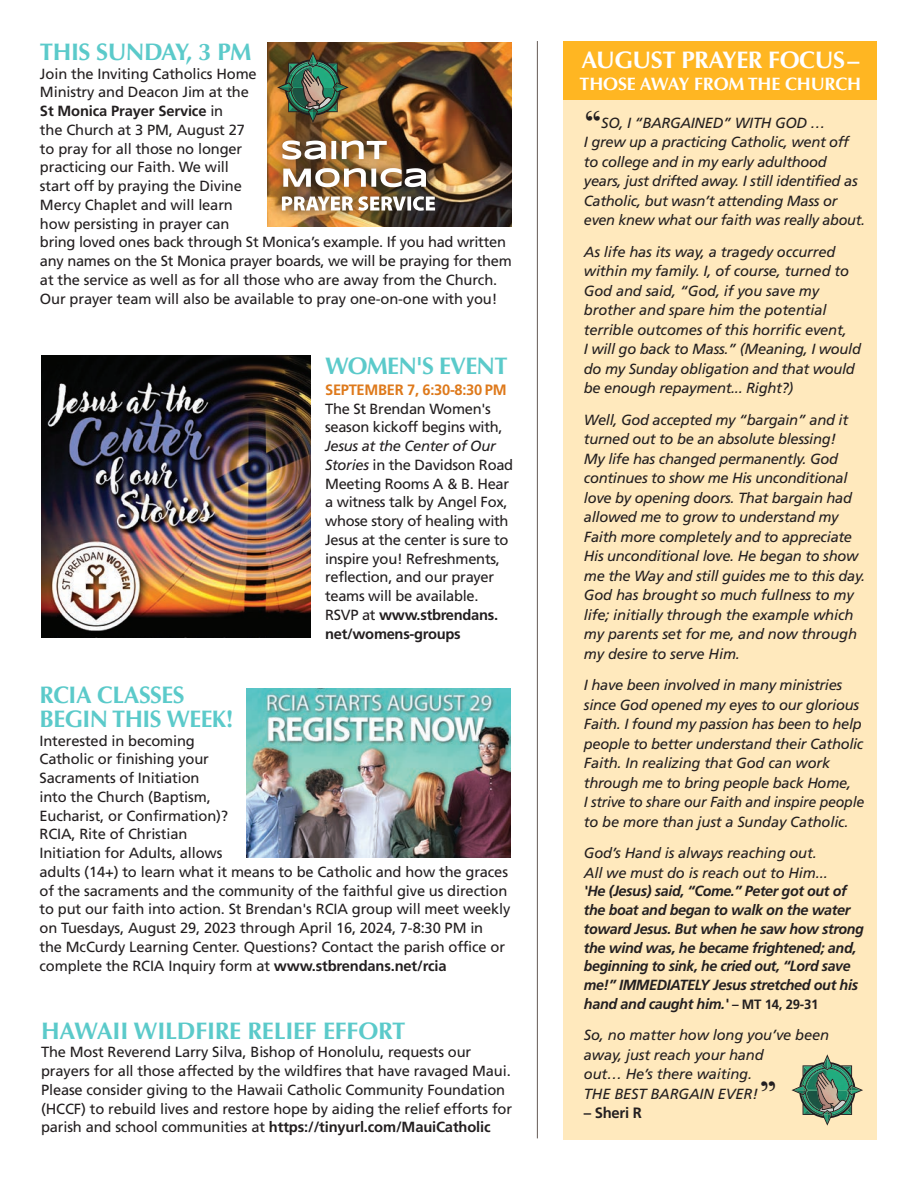
<style>
.page{position:relative;width:918px;height:1188px;background:#fff}
.page>*{position:absolute;margin:0;border:0;box-sizing:border-box;transform-origin:0 0}
.t1{font:42px "Bodoni Svty Two ITCTT";color:#231f20}
.t2{font:700 24px/24px "Optima";letter-spacing:-.02em;color:#5bcaca}
.t3{font:700 24px "Optima";letter-spacing:-.02em;color:#fff}
.t4{font:700 18px "Optima";letter-spacing:-.01em;color:#fff}
.t5{font:700 15px "Frutiger LT Std";letter-spacing:-.02em;color:#de791b}
.t6{font:700 15px "Frutiger LT Std";letter-spacing:-.02em;color:#231f20}
.t7{font:14.7px/18.8px "Frutiger LT Std";letter-spacing:-.01em;color:#231f20}
.t8{font:italic 14.7px/19.5px "Frutiger LT Std";letter-spacing:-.02em;color:#231f20}
.t9{font:italic 700 14.7px/18.9px "Frutiger LT Std";letter-spacing:-.025em;color:#231f20}
.s1{font-weight:700}
.s2{font-style:italic}
.s3{font-weight:400}
.s4{font-style:normal;font-size:13.5px}
</style>
<div class="page">
<div style="left:564px;top:43px;width:313px;height:1097px;background:#ffe9bd"></div>
<div style="left:564px;top:41px;width:313px;height:59px;background:#ffb622"></div>
<hr style="left:537px;top:41px;width:1px;height:1097px;background:#655a56">
<img style="left:267px;top:43px;width:244px;height:183px">
<svg style="left:270px;top:184px;width:176px;height:39px;background:#89683d"></svg>
<svg style="left:282px;top:199px;width:153px;height:12px"></svg>
<img style="left:271px;top:156px;width:167px;height:43px">
<svg style="left:283px;top:168px;width:143px;height:19px"></svg>
<svg style="left:271px;top:128px;width:127px;height:44px;background:#a2723c"></svg>
<svg style="left:282px;top:140px;width:105px;height:20px"></svg>
<img style="left:41px;top:355px;width:270px;height:282px">
<svg style="left:792px;top:1054px;width:71px;height:72px"></svg>
<img style="left:277px;top:52px;width:72px;height:71px">
<img style="left:246px;top:689px;width:265px;height:169px">
<p class="t2" style="left:40px;top:40px;width:213px">THIS SUNDAY, 3 PM</p>
<p class="t7" style="left:40px;top:64px;width:473px">Join the Inviting Catholics Home<br>Ministry and Deacon Jim at the<br><span class="s1">St Monica Prayer Service</span> in<br>the Church at 3 PM, August 27<br>to pray for all those no longer<br>practicing our Faith. We will<br>start off by praying the Divine<br>Mercy Chaplet and will learn<br>how persisting in prayer can<br>bring loved ones back through St Monica’s example. If you had written any names on the St Monica prayer boards, we will be praying for them at the service as well as for all those who are away from the Church.<br>Our prayer team will also be available to pray one-on-one with you!</p>
<p class="t2" style="left:325px;top:354px;width:184px">WOMEN'S EVENT</p>
<p class="t5" style="left:325px;top:381px;width:183px">SEPTEMBER 7, 6:30-8:30 PM</p>
<p class="t7" style="left:325px;top:399px;width:190px">The St Brendan Women's season kickoff begins with,<br><span class="s2">Jesus at the Center of Our<br>Stories</span> in the Davidson Road<br>Meeting Rooms A &amp; B. Hear a witness talk by Angel Fox, whose story of healing with<br>Jesus at the center is sure to inspire you! Refreshments, reflection, and our prayer teams will be available.<br>RSVP at <span class="s1">www.stbrendans. net/womens-groups</span></p>
<p class="t2" style="left:40px;top:683px;width:196px">RCIA CLASSES<br>BEGIN THIS WEEK!</p>
<p class="t7" style="left:40px;top:731px;width:472px">Interested in becoming<br>Catholic or finishing your<br>Sacraments of Initiation<br>into the Church (Baptism,<br>Eucharist, or Confirmation)?<br>RCIA, Rite of Christian<br>Initiation for Adults, allows<br>adults (14+) to learn what it means to be Catholic and how the graces of the sacraments and the community of the faithful give us direction to put our faith into action. St Brendan's RCIA group will meet weekly on Tuesdays, August 29, 2023 through April 16, 2024, 7-8:30 PM in<br>the McCurdy Learning Center. Questions? Contact the parish office or complete the RCIA Inquiry form at <span class="s1">www.stbrendans.net/rcia</span></p>
<p class="t2" style="left:41px;top:1019px;width:366px">HAWAII WILDFIRE RELIEF EFFORT</p>
<p class="t7" style="left:41px;top:1043px;width:473px">The Most Reverend Larry Silva, Bishop of Honolulu, requests our prayers for all those affected by the wildfires that have ravaged Maui.<br>Please consider giving to the Hawaii Catholic Community Foundation (HCCF) to rebuild lives and restore hope by aiding the relief efforts for parish and school communities at <span class="s1">https://tinyurl.com/MauiCatholic</span></p>
<p class="t3" style="left:581px;top:46px;width:279px">AUGUST PRAYER FOCUS –</p>
<p class="t4" style="left:580px;top:74px;width:283px">THOSE AWAY FROM THE CHURCH</p>
<p class="t1" style="left:584px;top:92px;width:20px">“</p>
<p class="t8" style="left:584px;top:113px;width:283px;text-indent:17px">SO, I “BARGAINED” WITH GOD …<br>I grew up a practicing Catholic, went off to college and in my early adulthood years, just drifted away. I still identified as Catholic, but wasn’t attending Mass or even knew what our faith was really about.</p>
<p class="t8" style="left:584px;top:242px;width:279px">As life has its way, a tragedy occurred within my family. I, of course, turned to God and said, “God, if you save my brother and spare him the potential terrible outcomes of this horrific event,<br>I will go back to Mass.” (Meaning, I would do my Sunday obligation and that would be enough repayment... Right?)</p>
<p class="t8" style="left:584px;top:410px;width:283px">Well, God accepted my “bargain” and it turned out to be an absolute blessing!<br>My life has changed permanently. God continues to show me His unconditional love by opening doors. That bargain had allowed me to grow to understand my Faith more completely and to appreciate His unconditional love. He began to show me the Way and still guides me to this day.<br>God has brought so much fullness to my life; initially through the example which my parents set for me, and now through my desire to serve Him.</p>
<p class="t8" style="left:584px;top:675px;width:282px">I have been involved in many ministries since God opened my eyes to our glorious Faith. I found my passion has been to help people to better understand their Catholic Faith. In realizing that God can work through me to bring people back Home,<br>I strive to share our Faith and inspire people to be more than just a Sunday Catholic.</p>
<p class="t9" style="left:584px;top:844px;width:282px"><span class="s3">God’s Hand is always reaching out.<br>All we must do is reach out to Him...<br></span>'He (Jesus) said, “Come.” Peter got out of the boat and began to walk on the water toward Jesus. But when he saw how strong the wind was, he became frightened; and, beginning to sink, he cried out, “Lord save me!” IMMEDIATELY Jesus stretched out his hand and caught him.' <span class="s4">– MT 14, 29-31</span></p>
<p class="t8" style="left:584px;top:1026px;width:247px">So, no matter how long you’ve been away, just reach your hand<br>out… He’s there waiting.<br>THE BEST BARGAIN EVER!</p>
<p class="t6" style="left:584px;top:1104px;width:59px">– Sheri R</p>
<p class="t1" style="left:777px;top:1109px;width:20px;rotate:-180deg">“</p>
</div>
